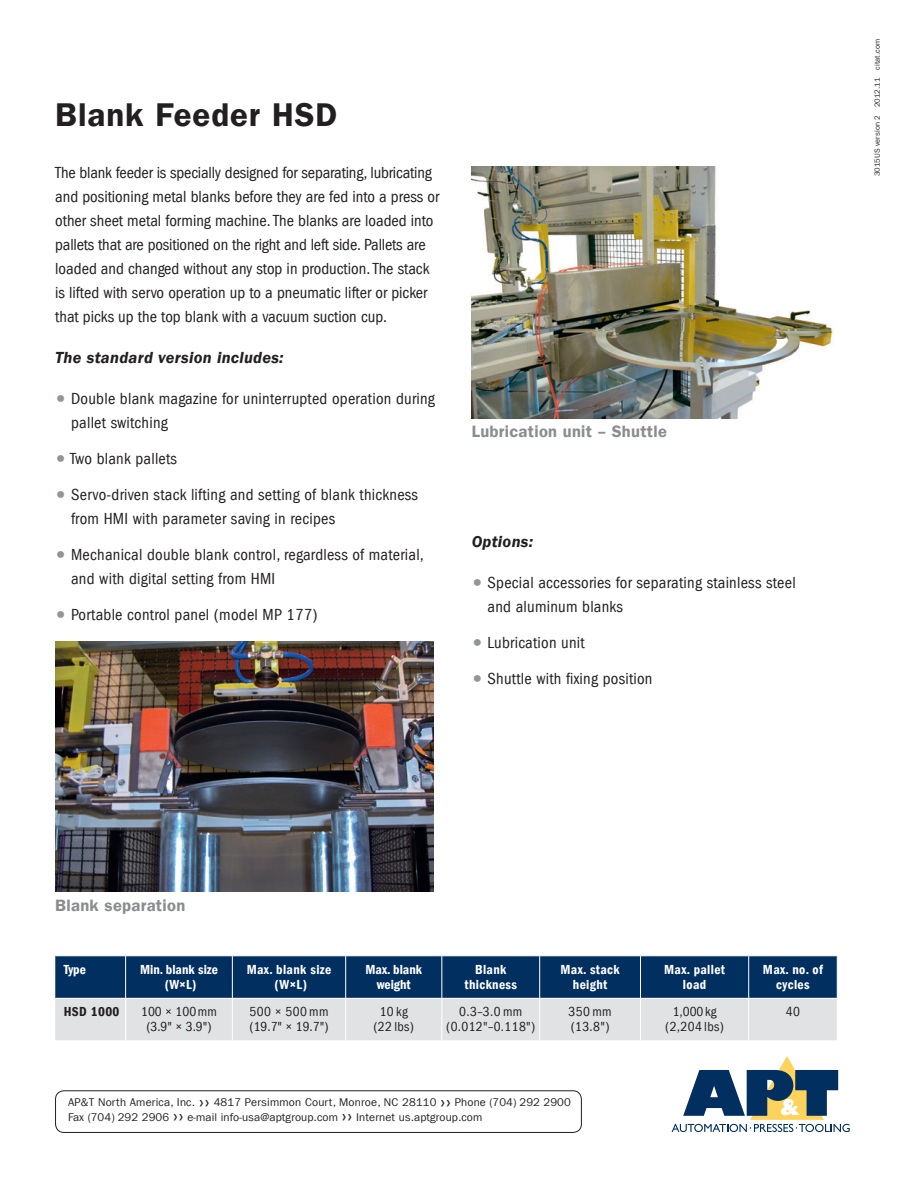
<style>
.page{position:relative;width:918px;height:1188px;background:#fff}
.page>*{position:absolute;margin:0;border:0;box-sizing:border-box;transform-origin:0 0}
.t1{font:33px "Franklin Gothic LT Com Dm";letter-spacing:.03em;color:#231f20}
.t2{font:condensed 16.5px/24px "Franklin Gothic LT Com";letter-spacing:.015em;color:#231f20}
.t3{font:16.5px "Franklin Gothic LT Com Dm";letter-spacing:.02em;color:#8a8c8f}
.t4{font:16.5px "Franklin Gothic LT Com Dm It";letter-spacing:.015em;color:#231f20}
.t5{font:condensed 13.5px/15px "Franklin Gothic LT Com";letter-spacing:.025em;color:#231f20;text-align:center}
.t6{font:13.5px/15px "Franklin Gothic LT Com Dm Cn";letter-spacing:.025em;color:#fff;text-align:center}
.t7{font:13.5px/15px "Franklin Gothic LT Com Dm Cn";color:#fff;text-align:center}
.t8{font:13.5px "Franklin Gothic LT Com Dm Cn";letter-spacing:.025em;color:#231f20}
.t9{font:11.25px "Franklin Gothic LT Com";letter-spacing:.01em;color:#231f20}
.t10{font:7.5px "Franklin Gothic LT Com";letter-spacing:.01em;color:#231f20}
</style>
<div class="page">
<img style="left:55px;top:641px;width:379px;height:251px">
<img style="left:472px;top:167px;width:361px;height:252px">
<svg style="left:672px;top:1056px;width:178px;height:76px"></svg>
<svg style="left:55px;top:956px;width:782px;height:84px;background:#7088a2"></svg>
<hr style="left:125px;top:956px;width:1px;height:42px;background:#fff">
<hr style="left:232px;top:956px;width:1px;height:42px;background:#fff">
<hr style="left:345px;top:956px;width:1px;height:42px;background:#fff">
<hr style="left:441px;top:956px;width:1px;height:42px;background:#fff">
<hr style="left:539px;top:956px;width:1px;height:42px;background:#fff">
<hr style="left:640px;top:956px;width:1px;height:42px;background:#fff">
<hr style="left:748px;top:956px;width:1px;height:42px;background:#fff">
<hr style="left:55px;top:998px;width:177px;height:1px;background:#fff">
<hr style="left:125px;top:999px;width:1px;height:41px;background:#fff">
<hr style="left:232px;top:998px;width:114px;height:1px;background:#fff">
<hr style="left:232px;top:999px;width:1px;height:41px;background:#fff">
<hr style="left:346px;top:998px;width:96px;height:1px;background:#fff">
<hr style="left:345px;top:999px;width:1px;height:41px;background:#fff">
<hr style="left:442px;top:998px;width:98px;height:1px;background:#fff">
<hr style="left:441px;top:999px;width:1px;height:41px;background:#fff">
<hr style="left:540px;top:998px;width:101px;height:1px;background:#fff">
<hr style="left:539px;top:999px;width:1px;height:41px;background:#fff">
<hr style="left:641px;top:998px;width:108px;height:1px;background:#fff">
<hr style="left:640px;top:999px;width:1px;height:41px;background:#fff">
<hr style="left:749px;top:998px;width:89px;height:1px;background:#fff">
<hr style="left:748px;top:999px;width:1px;height:41px;background:#fff">
<div style="left:55px;top:1091px;width:527px;height:42px;border:1px solid #231f20;border-radius:9px"></div>
<h1 class="t1" style="left:55px;top:95px;width:284px">Blank Feeder HSD</h1>
<p class="t2" style="left:55px;top:160px;width:385px">The blank feeder is specially designed for separating, lubricating and positioning metal blanks before they are fed into a press or other sheet metal forming machine. The blanks are loaded into pallets that are positioned on the right and left side. Pallets are loaded and changed without any stop in production. The stack is lifted with servo operation up to a pneumatic lifter or picker that picks up the top blank with a vacuum suction cup.</p>
<p class="t4" style="left:55px;top:347px;width:230px">The standard version includes:</p>
<p class="t2" style="left:71px;top:386px;width:365px">Double blank magazine for uninterrupted operation during pallet switching</p>
<p class="t2" style="left:70px;top:440px;width:349px;line-height:36px">Two blank pallets<br>Servo-driven stack lifting and setting of blank thickness</p>
<p class="t2" style="left:71px;top:500px;width:354px;line-height:36px">from HMI with parameter saving in recipes<br>Mechanical double blank control, regardless of material,</p>
<p class="t2" style="left:71px;top:560px;width:248px;line-height:36px">and with digital setting from HMI<br>Portable control panel (model MP 177)</p>
<p class="t3" style="left:472px;top:422px;width:197px">Lubrication unit – Shuttle</p>
<p class="t4" style="left:472px;top:531px;width:63px">Options:</p>
<p class="t2" style="left:488px;top:570px;width:310px">Special accessories for separating stainless steel and aluminum blanks</p>
<p class="t2" style="left:488px;top:624px;width:166px;line-height:36px">Lubrication unit<br>Shuttle with fixing position</p>
<p class="t10" style="left:873px;top:176px;width:139px;rotate:-90deg">3015US version 2 2012.11 citat.com</p>
<p class="t3" style="left:55px;top:896px;width:132px">Blank separation</p>
<p class="t6" style="left:64px;top:962px;width:24px">Type</p>
<p class="t7" style="left:140px;top:962px;width:79px">Min. blank size (W×L)</p>
<p class="t6" style="left:247px;top:962px;width:86px">Max. blank size (W×L)</p>
<p class="t7" style="left:365px;top:962px;width:58px">Max. blank weight</p>
<p class="t6" style="left:465px;top:962px;width:54px">Blank thickness</p>
<p class="t6" style="left:561px;top:962px;width:61px">Max. stack height</p>
<p class="t6" style="left:664px;top:962px;width:62px">Max. pallet load</p>
<p class="t6" style="left:763px;top:962px;width:62px">Max. no. of cycles</p>
<p class="t8" style="left:64px;top:1004px;width:57px">HSD 1000</p>
<p class="t5" style="left:141px;top:1004px;width:77px">100 × 100 mm (3.9" × 3.9")</p>
<p class="t5" style="left:250px;top:1004px;width:80px;text-align:left">500 × 500 mm (19.7" × 19.7")</p>
<p class="t5" style="left:373px;top:1004px;width:42px">10 kg (22 lbs)</p>
<p class="t5" style="left:446px;top:1004px;width:91px">0.3–3.0 mm (0.012"–0.118")</p>
<p class="t5" style="left:569px;top:1004px;width:44px;text-align:left">350 mm (13.8")</p>
<p class="t5" style="left:665px;top:1004px;width:60px">1,000 kg (2,204 lbs)</p>
<p class="t5" style="left:786px;top:1004px;width:16px">40</p>
<p class="t9" style="left:68px;top:1096px;width:129px">AP&amp;T North America, Inc.</p>
<p class="t9" style="left:214px;top:1096px;width:224px">4817 Persimmon Court, Monroe, NC 28110</p>
<p class="t9" style="left:455px;top:1096px;width:117px">Phone (704) 292 2900</p>
<p class="t9" style="left:68px;top:1110px;width:103px">Fax (704) 292 2906</p>
<p class="t9" style="left:187px;top:1110px;width:152px">e-mail info-usa@aptgroup.com</p>
<p class="t9" style="left:356px;top:1110px;width:128px">Internet us.aptgroup.com</p>
</div>
